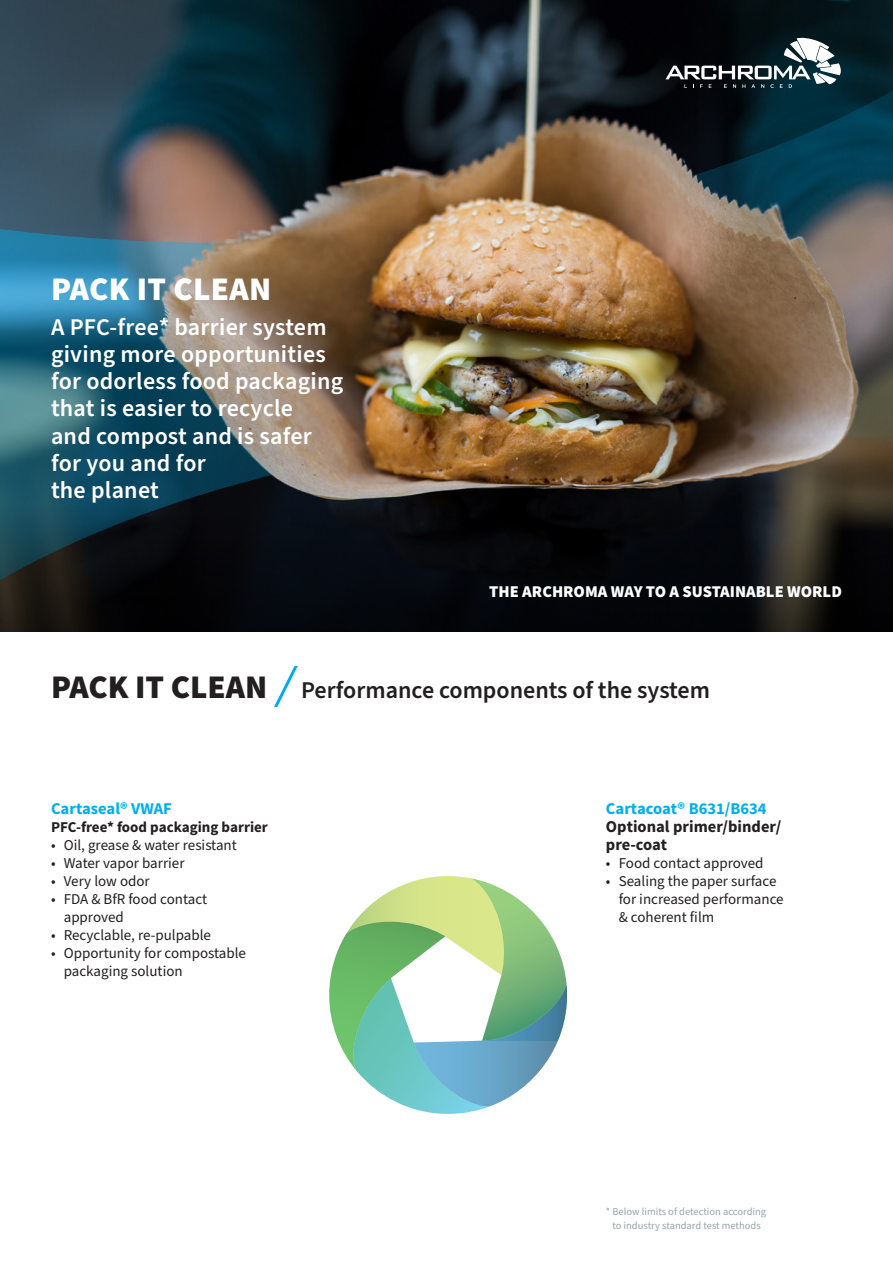
<style>
.page{position:relative;width:893px;height:1263px;background:#fff}
.page>*{position:absolute;margin:0;border:0;box-sizing:border-box;transform-origin:0 0}
.t1{font:900 33px "Source Sans Pro";letter-spacing:.01em;color:#fff}
.t2{font:600 24px/27px "Source Sans Pro";letter-spacing:.01em;color:#fff}
.t3{font:600 24px "Source Sans Pro";color:#231f20}
.t4{font:900 16.5px "Source Sans Pro";color:#fff}
.t5{font:700 16.5px "Source Sans Pro";color:#00aeef}
.t6{font:700 16.5px/18px "Source Sans Pro";color:#231f20}
.t7{font:15px/18px "Source Sans Pro";color:#231f20}
.t8{font:700 15px "Source Sans Pro";color:#231f20}
.t9{font:10.5px/13.5px "Source Sans Pro";color:#97a5ab;text-align:center}
.s1{font-weight:900;font-size:33px}
</style>
<div class="page">
<img style="left:0;top:0;width:893px;height:83px">
<img style="left:0;top:83px;width:893px;height:353px">
<svg style="left:0;top:436px;width:893px;height:195px;background:#232624"></svg>
<svg style="left:666px;top:38px;width:175px;height:50px"></svg>
<svg style="left:274px;top:666px;width:24px;height:41px"></svg>
<svg style="left:329px;top:876px;width:238px;height:238px"></svg>
<h1 class="t1" style="left:51px;top:266px;width:222px">PACK IT CLEAN</h1>
<h2 class="t2" style="left:51px;top:315px;width:294px">A PFC-free* barrier system giving more opportunities for odorless food packaging that is easier to recycle<br>and compost and is safer for you and for<br>the planet</h2>
<p class="t4" style="left:489px;top:581px;width:354px">THE ARCHROMA WAY TO A SUSTAINABLE WORLD</p>
<h2 class="t3" style="left:51px;top:674px;width:661px"><span class="s1">PACK IT CLEAN</span> Performance components of the system</h2>
<p class="t5" style="left:51px;top:798px;width:122px">Cartaseal® VWAF</p>
<p class="t8" style="left:51px;top:817px;width:218px">PFC-free* food packaging barrier</p>
<p class="t7" style="left:51px;top:836px;width:187px">• Oil, grease &amp; water resistant</p>
<p class="t7" style="left:51px;top:854px;width:135px">• Water vapor barrier</p>
<p class="t7" style="left:51px;top:872px;width:100px">• Very low odor</p>
<p class="t7" style="left:64px;top:890px;width:145px;text-indent:-13px">• FDA &amp; BfR food contact approved</p>
<p class="t7" style="left:51px;top:926px;width:161px">• Recyclable, re-pulpable</p>
<p class="t7" style="left:64px;top:944px;width:184px;text-indent:-13px">• Opportunity for compostable packaging solution</p>
<p class="t5" style="left:606px;top:798px;width:162px">Cartacoat® B631/B634</p>
<p class="t6" style="left:606px;top:818px;width:177px">Optional primer/binder/ pre-coat</p>
<p class="t7" style="left:606px;top:854px;width:159px">• Food contact approved</p>
<p class="t7" style="left:619px;top:872px;width:166px;text-indent:-13px">• Sealing the paper surface for increased performance &amp; coherent film</p>
<p class="t9" style="left:606px;top:1205px;width:162px">* Below limits of detection according to industry standard test methods</p>
</div>
